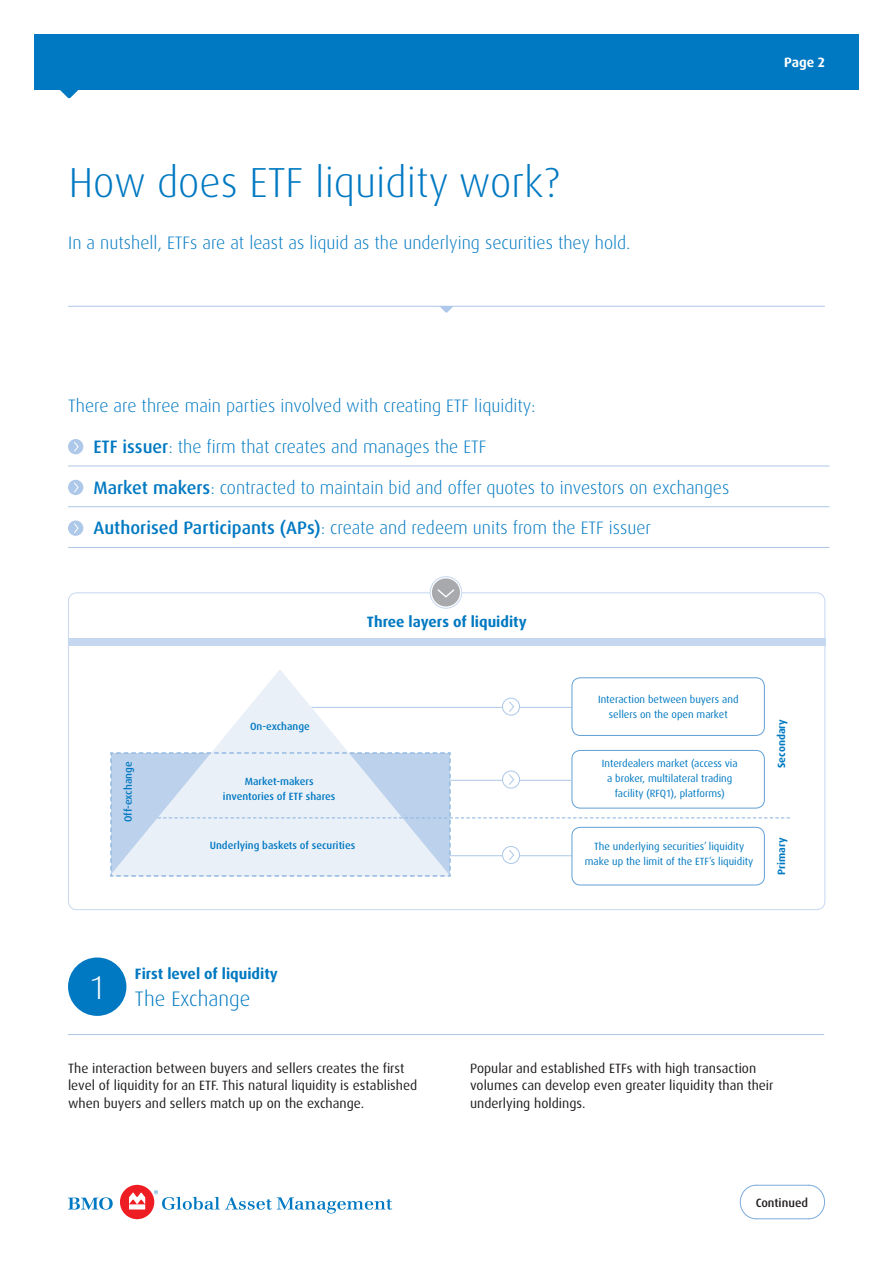
<style>
.page{position:relative;width:893px;height:1263px;background:#fff}
.page>*{position:absolute;margin:0;border:0;box-sizing:border-box;transform-origin:0 0}
.Title_28pt_blue{font:300 42px "Dax Pro";color:#0079c2}
.Brochure_header_date{font:300 33px "Dax Pro";color:#fff}
.Table_body_9_11_446p{font:300 21px "Dax Pro";color:#0079c2}
.Body_9pt__2mm{font:300 18px "Dax Pro";color:#0079c2}
.Intro_12pt_light_blu{font:300 18px "Dax Pro";color:#0079c2}
.Heading_10pt_blue__2{font:700 15px "Dax Pro";color:#0079c2}
.Table_body_9_11_446p-2{font:700 15px "Dax Pro";color:#0079c2}
.Table_body_9_11_446p-3{font:13.5px/17.1px "Dax Pro";color:#231f20}
.t1{font:700 13.5px "Dax Pro";color:#fff}
.t2{font:500 12px "Dax Pro";color:#231f20}
.Body_bullet_9pt__2mm{font:10.5px/15px "Dax Pro";color:#0079c2;text-align:center}
.Body_bullet_9pt__2mm-2{font:500 10.5px/15px "Dax Pro";color:#0079c2;text-align:center}
.Body_bullet_9pt__2mm-3{font:700 10.5px "Dax Pro";color:#0079c2}
.s1{font-weight:500}
</style>
<div class="page">
<svg style="left:739px;top:1184px;width:86px;height:35px"></svg>
<svg style="left:68px;top:1197px;width:45px;height:13px"></svg>
<div style="left:120px;top:1185px;width:34px;height:34px;background:#ee1d23;border-radius:50%"></div>
<svg style="left:129px;top:1192px;width:16px;height:17px"></svg>
<svg style="left:154px;top:1190px;width:238px;height:23px"></svg>
<div style="left:34px;top:34px;width:825px;height:56px;background:#0079c2"></div>
<svg style="left:60px;top:90px;width:18px;height:8px"></svg>
<hr style="left:68px;top:306px;width:757px;height:1px;background:#adc8e8">
<svg style="left:439px;top:306px;width:15px;height:7px"></svg>
<div style="left:68px;top:639px;width:757px;height:7px;background:#c6d8ef"></div>
<svg style="left:430px;top:577px;width:32px;height:31px"></svg>
<div style="left:430px;top:576px;width:32px;height:33px;border:1px solid #c6d8ef;border-radius:50%"></div>
<div style="left:432px;top:578px;width:28px;height:28px;background:#a8a9ad;border-radius:50%"></div>
<svg style="left:437px;top:589px;width:17px;height:9px"></svg>
<hr style="left:252px;top:707px;width:320px;height:1px;background:#adc8e8">
<svg style="left:213px;top:670px;width:238px;height:81px"></svg>
<div style="left:572px;top:677px;width:193px;height:59px;border:1px solid #62a0d6;border-radius:9px"></div>
<div style="left:572px;top:827px;width:193px;height:58px;border:1px solid #62a0d6;border-radius:9px"></div>
<div style="left:502px;top:698px;width:18px;height:17px;background:#fff;border-radius:50%"></div>
<div style="left:502px;top:698px;width:18px;height:17px;border:1px solid #adc8e8;border-radius:50%"></div>
<svg style="left:509px;top:701px;width:6px;height:11px"></svg>
<svg style="left:110px;top:751px;width:680px;height:126px"></svg>
<hr style="left:68px;top:466px;width:761px;height:1px;background:#adc8e8">
<hr style="left:68px;top:506px;width:761px;height:1px;background:#adc8e8">
<hr style="left:68px;top:547px;width:761px;height:1px;background:#adc8e8">
<div style="left:68px;top:439px;width:15px;height:15px;background:#adc8e8;border-radius:50%"></div>
<svg style="left:74px;top:442px;width:5px;height:10px"></svg>
<div style="left:68px;top:480px;width:15px;height:15px;background:#adc8e8;border-radius:50%"></div>
<svg style="left:74px;top:482px;width:5px;height:11px"></svg>
<div style="left:68px;top:520px;width:15px;height:16px;background:#adc8e8;border-radius:50%"></div>
<svg style="left:74px;top:523px;width:5px;height:10px"></svg>
<div style="left:68px;top:957px;width:58px;height:59px;background:#0079c2;border-radius:50%"></div>
<hr style="left:68px;top:1034px;width:756px;height:1px;background:#adc8e8">
<p class="Title_28pt_blue" style="left:69px;top:156px;width:492px">How does ETF liquidity work?</p>
<p class="Intro_12pt_light_blu" style="left:68px;top:231px;width:564px">In a nutshell, ETFs are at least as liquid as the underlying securities they hold.</p>
<p class="t1" style="left:784px;top:54px;width:42px">Page 2</p>
<p class="Intro_12pt_light_blu" style="left:68px;top:394px;width:469px">There are three main parties involved with creating ETF liquidity:</p>
<p class="Body_9pt__2mm" style="left:93px;top:435px;width:395px"><span class="s1">ETF issuer</span>: the firm that creates and manages the ETF</p>
<p class="Body_9pt__2mm" style="left:93px;top:476px;width:637px"><span class="s1">Market makers</span>: contracted to maintain bid and offer quotes to investors on exchanges</p>
<p class="Body_9pt__2mm" style="left:93px;top:516px;width:559px"><span class="s1">Authorised Participants (APs)</span>: create and redeem units from the ETF issuer</p>
<p class="Body_bullet_9pt__2mm-2" style="left:121px;top:822px;width:62px;rotate:-90deg">Off-exchange</p>
<p class="Heading_10pt_blue__2" style="left:367px;top:612px;width:161px">Three layers of liquidity</p>
<p class="Body_bullet_9pt__2mm-2" style="left:250px;top:719px;width:61px">On-exchange</p>
<p class="Body_bullet_9pt__2mm-2" style="left:223px;top:774px;width:114px">Market-makers inventories of ETF shares</p>
<p class="Body_bullet_9pt__2mm-2" style="left:210px;top:838px;width:147px">Underlying baskets of securities</p>
<p class="Body_bullet_9pt__2mm" style="left:598px;top:692px;width:142px">Interaction between buyers and sellers on the open market</p>
<p class="Body_bullet_9pt__2mm" style="left:602px;top:756px;width:137px">Interdealers market (access via a broker, multilateral trading facility (RFQ1), platforms)</p>
<p class="Body_bullet_9pt__2mm" style="left:585px;top:839px;width:170px">The underlying securities’ liquidity make up the limit of the ETF’s liquidity</p>
<p class="Body_bullet_9pt__2mm-3" style="left:775px;top:768px;width:50px;rotate:-90deg">Secondary</p>
<p class="Body_bullet_9pt__2mm-3" style="left:775px;top:875px;width:38px;rotate:-90deg">Primary</p>
<p class="Brochure_header_date" style="left:91px;top:966px;width:14px">1</p>
<p class="Table_body_9_11_446p-2" style="left:135px;top:964px;width:144px">First level of liquidity</p>
<p class="Table_body_9_11_446p" style="left:135px;top:985px;width:117px">The Exchange</p>
<p class="Table_body_9_11_446p-3" style="left:68px;top:1060px;width:351px">The interaction between buyers and sellers creates the first level of liquidity for an ETF. This natural liquidity is established when buyers and sellers match up on the exchange.</p>
<p class="Table_body_9_11_446p-3" style="left:470px;top:1060px;width:305px">Popular and established ETFs with high transaction volumes can develop even greater liquidity than their underlying holdings.</p>
<p class="t2" style="left:756px;top:1195px;width:54px">Continued</p>
</div>
